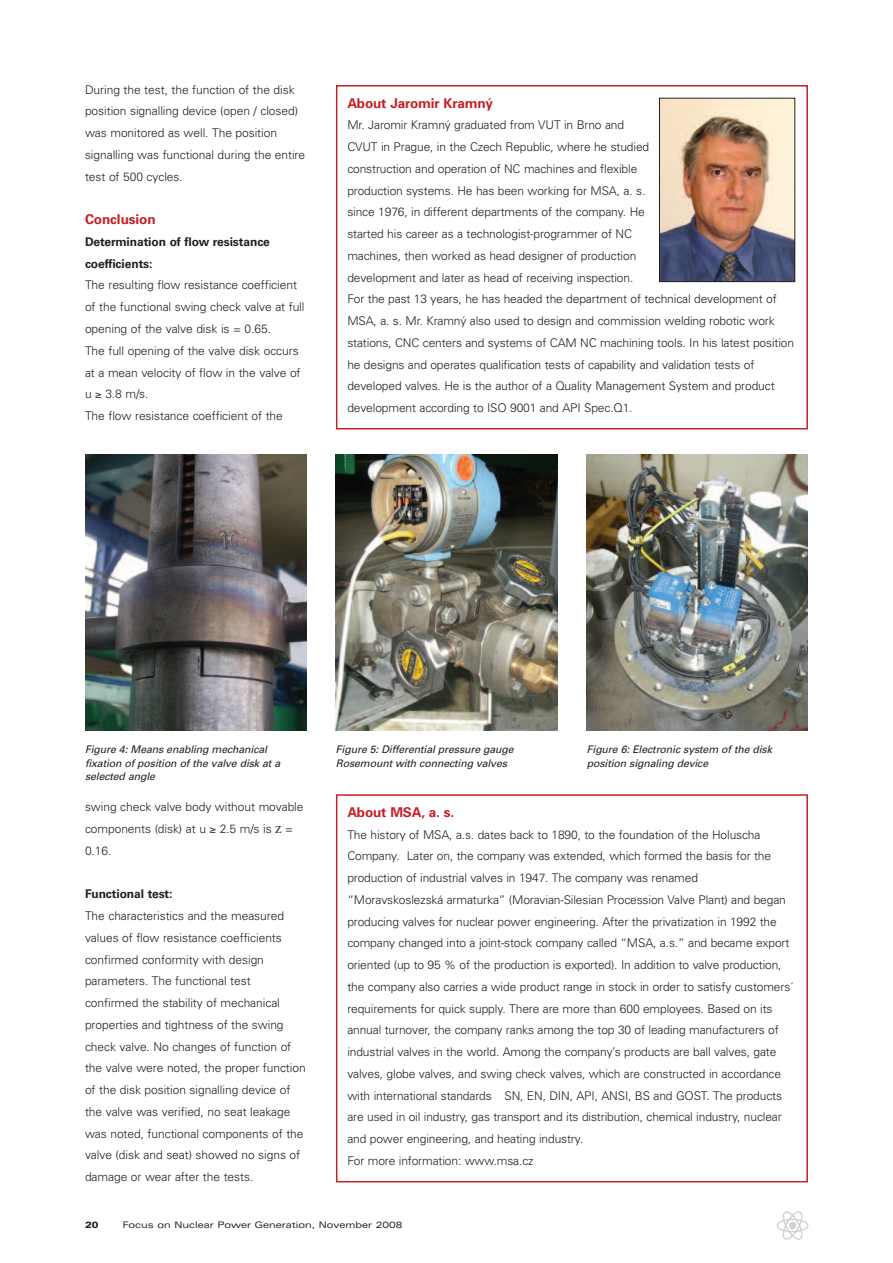
<style>
.page{position:relative;width:893px;height:1263px;background:#fff}
.page>*{position:absolute;margin:0;border:0;box-sizing:border-box;transform-origin:0 0}
.t1{font:700 13.5px "Univers";letter-spacing:-.01em;color:#c42026}
.t2{font:300 12px/21.8px "Univers";letter-spacing:-.01em;color:#231f20}
.t3{font:700 12px/21.8px "Univers";letter-spacing:-.005em;color:#231f20}
.t4{font:italic 10.5px/13.5px "Univers";letter-spacing:-.01em;color:#231f20}
.t5{font:expanded 9px "Univers";color:#231f20}
.t6{font:900 expanded 9px "Univers";color:#231f20}
</style>
<div class="page">
<img style="left:776px;top:1211px;width:32px;height:29px">
<div style="left:336px;top:85px;width:472px;height:344px;border:2px solid #c42026"></div>
<img style="left:661px;top:100px;width:132px;height:180px">
<div style="left:659px;top:98px;width:136px;height:184px;border:1px solid #231f20"></div>
<div style="left:336px;top:794px;width:472px;height:388px;border:2px solid #c42026"></div>
<img style="left:85px;top:454px;width:221px;height:276px">
<img style="left:336px;top:454px;width:221px;height:276px">
<img style="left:587px;top:454px;width:221px;height:276px">
<p class="t2" style="left:85px;top:80px;width:222px">During the test, the function of the disk position signalling device (open / closed) was monitored as well. The position signalling was functional during the entire test of 500 cycles.</p>
<p class="t1" style="left:85px;top:214px;width:72px">Conclusion</p>
<p class="t3" style="left:85px;top:232px;width:186px">Determination of flow resistance coefficients:</p>
<p class="t2" style="left:85px;top:275px;width:221px">The resulting flow resistance coefficient of the functional swing check valve at full opening of the valve disk is = 0.65.<br>The full opening of the valve disk occurs at a mean velocity of flow in the valve of u ≥ 3.8 m/s.<br>The flow resistance coefficient of the</p>
<p class="t1" style="left:347px;top:98px;width:147px">About Jaromir Kramný</p>
<p class="t2" style="left:347px;top:115px;width:448px">Mr. Jaromir Kramný graduated from VUT in Brno and<br>CVUT in Prague, in the Czech Republic, where he studied<br>construction and operation of NC machines and flexible<br>production systems. He has been working for MSA, a. s.<br>since 1976, in different departments of the company. He<br>started his career as a technologist-programmer of NC<br>machines, then worked as head designer of production<br>development and later as head of receiving inspection.<br>For the past 13 years, he has headed the department of technical development of MSA, a. s. Mr. Kramný also used to design and commission welding robotic work stations, CNC centers and systems of CAM NC machining tools. In his latest position he designs and operates qualification tests of capability and validation tests of developed valves. He is the author of a Quality Management System and product development according to ISO 9001 and API Spec.Q1.</p>
<p class="t4" style="left:85px;top:744px;width:197px">Figure 4: Means enabling mechanical fixation of position of the valve disk at a selected angle</p>
<p class="t4" style="left:336px;top:744px;width:179px">Figure 5: Differential pressure gauge<br>Rosemount with connecting valves</p>
<p class="t4" style="left:587px;top:744px;width:187px">Figure 6: Electronic system of the disk position signaling device</p>
<p class="t2" style="left:85px;top:797px;width:220px">swing check valve body without movable components (disk) at u ≥ 2.5 m/s is =<br>0.16.</p>
<p class="t3" style="left:85px;top:884px;width:89px">Functional test:</p>
<p class="t2" style="left:85px;top:906px;width:222px">The characteristics and the measured values of flow resistance coefficients confirmed conformity with design parameters. The functional test confirmed the stability of mechanical properties and tightness of the swing check valve. No changes of function of the valve were noted, the proper function of the disk position signalling device of the valve was verified, no seat leakage was noted, functional components of the valve (disk and seat) showed no signs of damage or wear after the tests.</p>
<p class="t1" style="left:347px;top:807px;width:108px">About MSA, a. s.</p>
<p class="t2" style="left:347px;top:824px;width:448px">The history of MSA, a.s. dates back to 1890, to the foundation of the Holuscha Company. Later on, the company was extended, which formed the basis for the production of industrial valves in 1947. The company was renamed “Moravskoslezská armaturka” (Moravian-Silesian Procession Valve Plant) and began producing valves for nuclear power engineering. After the privatization in 1992 the company changed into a joint-stock company called “MSA, a.s.” and became export oriented (up to 95 % of the production is exported). In addition to valve production, the company also carries a wide product range in stock in order to satisfy customers´ requirements for quick supply. There are more than 600 employees. Based on its annual turnover, the company ranks among the top 30 of leading manufacturers of industrial valves in the world. Among the company’s products are ball valves, gate valves, globe valves, and swing check valves, which are constructed in accordance with international standards SN, EN, DIN, API, ANSI, BS and GOST. The products are used in oil industry, gas transport and its distribution, chemical industry, nuclear and power engineering, and heating industry.<br>For more information: www.msa.cz</p>
<p class="t6" style="left:85px;top:1222px;width:15px">20</p>
<p class="t5" style="left:123px;top:1222px;width:281px">Focus on Nuclear Power Generation, November 2008</p>
</div>
